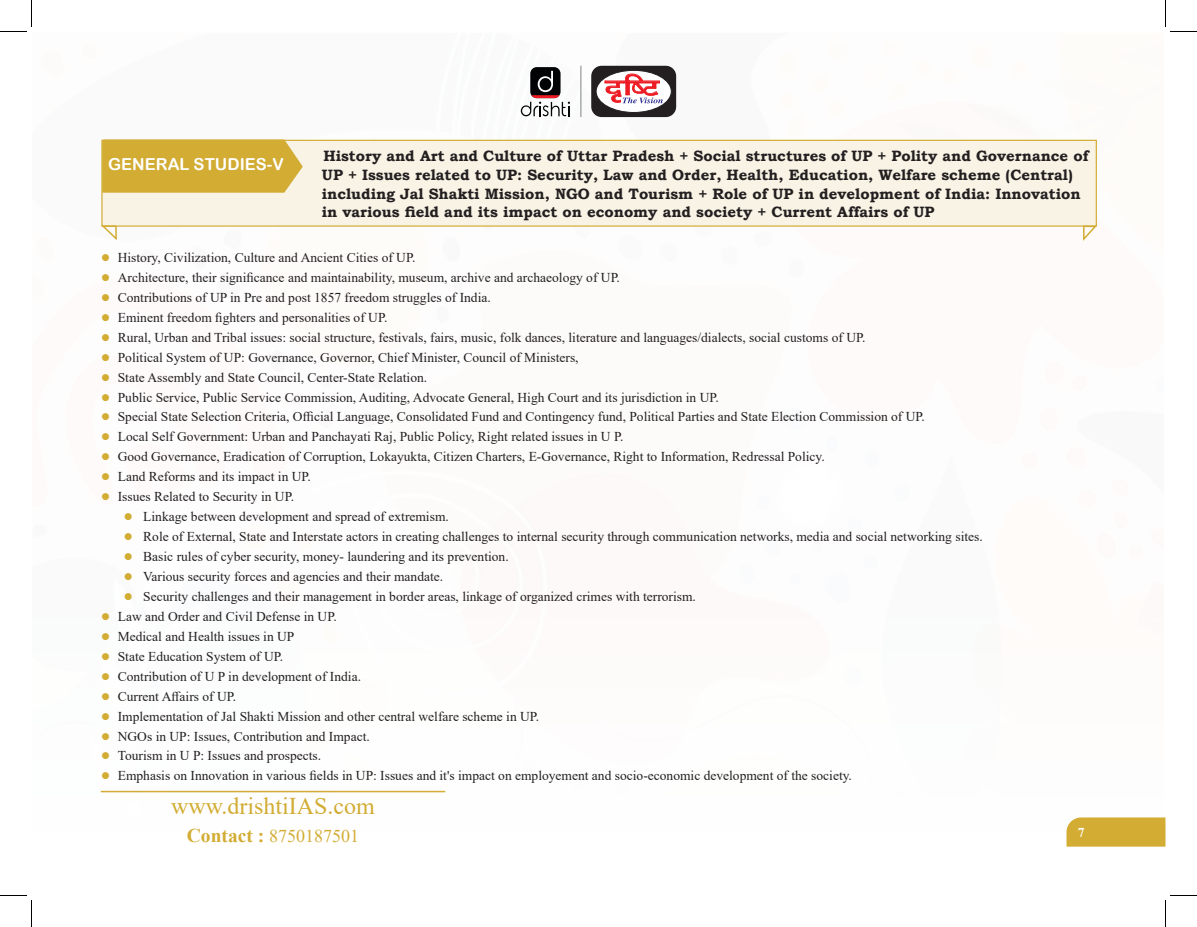
<style>
.page{position:relative;width:1197px;height:927px;background:#fff}
.page>*{position:absolute;margin:0;border:0;box-sizing:border-box;transform-origin:0 0}
.t1{font:24px "Times New Roman";color:#d2ac33}
.t2{font:18px "Times New Roman";color:#d2ac33}
.H-1_eng{font:16.5px "Arial Rounded MT Bold";color:#fff}
.sub_head{font:700 15px/18.8px "Bookman Old Style";color:#231f20}
.t3{font:13.5px "Times New Roman";color:#231f20}
.t4{font:700 13.5px "Times New Roman";color:#fff}
.s1{font-weight:700;font-size:19.5px}
</style>
<div class="page">
<div style="left:591px;top:66px;width:85px;height:51px;background:#231f20;border-radius:10px"></div>
<svg style="left:596px;top:70px;width:75px;height:42px"></svg>
<div style="left:596px;top:70px;width:76px;height:43px;border:1px solid #231f20;border-radius:50%"></div>
<svg style="left:605px;top:74px;width:58px;height:29px;background:#eaa0a7"></svg>
<div style="left:530px;top:67px;width:31px;height:31px;background:#020304;border-radius:6px"></div>
<svg style="left:521px;top:71px;width:49px;height:45px"></svg>
<hr style="left:580px;top:66px;width:1px;height:51px;background:#808285">
<svg style="left:1067px;top:817px;width:99px;height:30px;background:#d4af3c"></svg>
<div style="left:101px;top:140px;width:996px;height:87px;background:#f8f3e5;border:1px solid #d2ac33"></div>
<svg style="left:101px;top:225px;width:17px;height:16px"></svg>
<svg style="left:1082px;top:225px;width:15px;height:16px"></svg>
<svg style="left:102px;top:139px;width:202px;height:54px;background:#d4b03d"></svg>
<svg style="left:0;top:0;width:32px;height:32px"></svg>
<svg style="left:0;top:895px;width:32px;height:32px"></svg>
<svg style="left:1165px;top:0;width:32px;height:32px"></svg>
<svg style="left:1165px;top:895px;width:32px;height:32px"></svg>
<p class="H-1_eng" style="left:108px;top:154px;width:177px">GENERAL STUDIES-V</p>
<p class="sub_head" style="left:322px;top:147px;width:768px">History and Art and Culture of Uttar Pradesh + Social structures of UP + Polity and Governance of UP + Issues related to UP: Security, Law and Order, Health, Education, Welfare scheme (Central) including Jal Shakti Mission, NGO and Tourism + Role of UP in development of India: Innovation in various field and its impact on economy and society + Current Affairs of UP</p>
<p class="t3" style="left:118px;top:248px;width:299px">History, Civilization, Culture and Ancient Cities of UP.</p>
<p class="t3" style="left:118px;top:268px;width:504px">Architecture, their significance and maintainability, museum, archive and archaeology of UP.</p>
<p class="t3" style="left:118px;top:288px;width:374px">Contributions of UP in Pre and post 1857 freedom struggles of India.</p>
<p class="t3" style="left:118px;top:308px;width:271px">Eminent freedom fighters and personalities of UP.</p>
<p class="t3" style="left:118px;top:328px;width:749px">Rural, Urban and Tribal issues: social structure, festivals, fairs, music, folk dances, literature and languages/dialects, social customs of UP.</p>
<p class="t3" style="left:118px;top:348px;width:462px">Political System of UP: Governance, Governor, Chief Minister, Council of Ministers,</p>
<p class="t3" style="left:118px;top:368px;width:311px">State Assembly and State Council, Center-State Relation.</p>
<p class="t3" style="left:118px;top:388px;width:603px">Public Service, Public Service Commission, Auditing, Advocate General, High Court and its jurisdiction in UP.</p>
<p class="t3" style="left:118px;top:407px;width:809px">Special State Selection Criteria, Official Language, Consolidated Fund and Contingency fund, Political Parties and State Election Commission of UP.</p>
<p class="t3" style="left:118px;top:427px;width:507px">Local Self Government: Urban and Panchayati Raj, Public Policy, Right related issues in U P.</p>
<p class="t3" style="left:118px;top:447px;width:708px">Good Governance, Eradication of Corruption, Lokayukta, Citizen Charters, E-Governance, Right to Information, Redressal Policy.</p>
<p class="t3" style="left:118px;top:467px;width:195px">Land Reforms and its impact in UP.</p>
<p class="t3" style="left:118px;top:487px;width:178px">Issues Related to Security in UP.</p>
<p class="t3" style="left:143px;top:507px;width:307px">Linkage between development and spread of extremism.</p>
<p class="t3" style="left:143px;top:527px;width:841px">Role of External, State and Interstate actors in creating challenges to internal security through communication networks, media and social networking sites.</p>
<p class="t3" style="left:143px;top:547px;width:367px">Basic rules of cyber security, money- laundering and its prevention.</p>
<p class="t3" style="left:143px;top:567px;width:301px">Various security forces and agencies and their mandate.</p>
<p class="t3" style="left:143px;top:587px;width:554px">Security challenges and their management in border areas, linkage of organized crimes with terrorism.</p>
<p class="t3" style="left:118px;top:607px;width:220px">Law and Order and Civil Defense in UP.</p>
<p class="t3" style="left:118px;top:627px;width:178px">Medical and Health issues in UP</p>
<p class="t3" style="left:118px;top:647px;width:167px">State Education System of UP.</p>
<p class="t3" style="left:118px;top:667px;width:245px">Contribution of U P in development of India.</p>
<p class="t3" style="left:118px;top:687px;width:120px">Current Affairs of UP.</p>
<p class="t3" style="left:118px;top:707px;width:423px">Implementation of Jal Shakti Mission and other central welfare scheme in UP.</p>
<p class="t3" style="left:118px;top:727px;width:253px">NGOs in UP: Issues, Contribution and Impact.</p>
<p class="t3" style="left:118px;top:746px;width:205px">Tourism in U P: Issues and prospects.</p>
<p class="t3" style="left:118px;top:766px;width:736px">Emphasis on Innovation in various fields in UP: Issues and it's impact on employement and socio-economic development of the society.</p>
<h1 class="t1" style="left:171px;top:789px;width:205px">www.drishtiIAS.com</h1>
<h2 class="t2" style="left:187px;top:823px;width:174px"><span class="s1">Contact :</span> 8750187501</h2>
<p class="t4" style="left:1078px;top:823px;width:8px">7</p>
</div>
